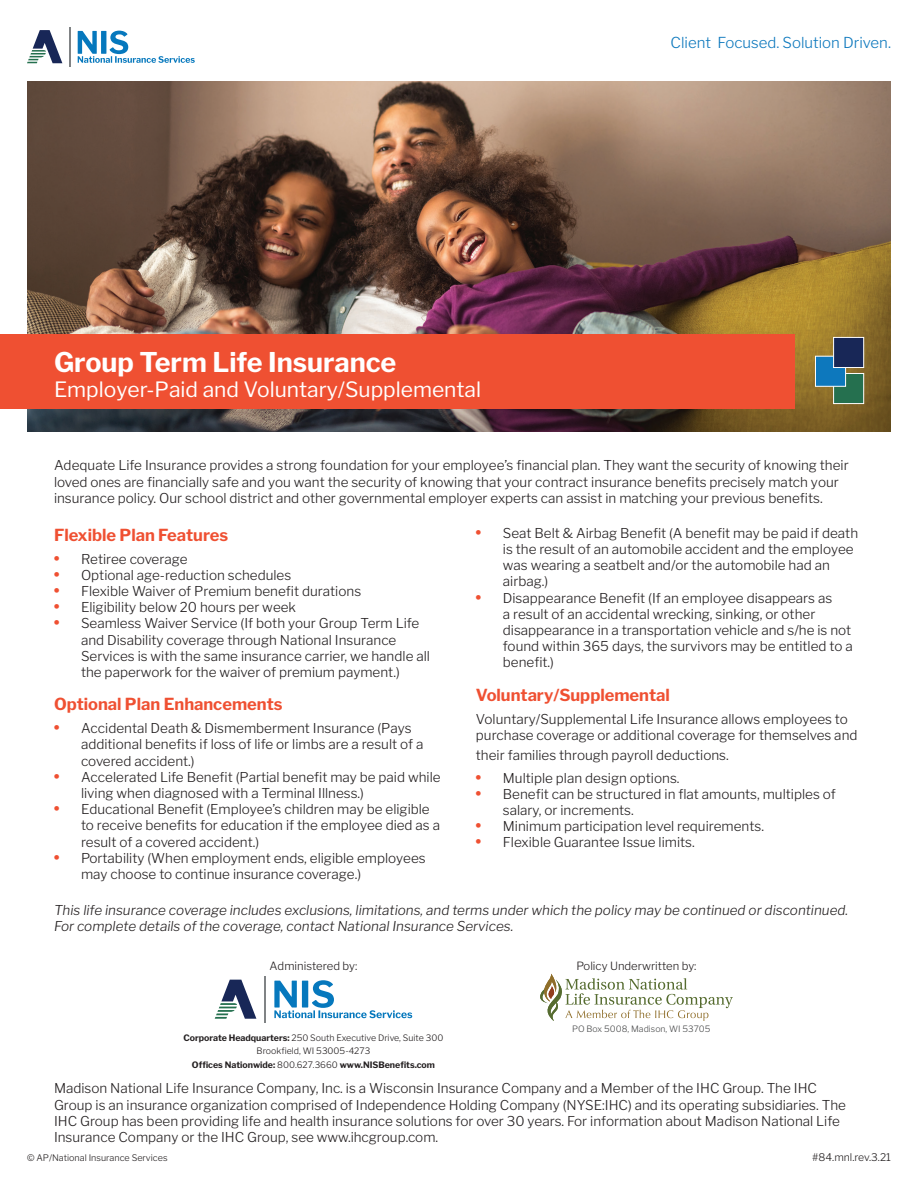
<style>
.page{position:relative;width:918px;height:1188px;background:#fff}
.page>*{position:absolute;margin:0;border:0;box-sizing:border-box;transform-origin:0 0}
.t1{font:700 27px "Libre Franklin";color:#fff}
.t2{font:21px "Libre Franklin";color:#fff}
.t3{font:700 16.5px "Libre Franklin";color:#ef5032}
.t4{font:300 15px "Libre Franklin";color:#0d78bd}
.Body_Copy_-_non_bull{font:300 13.5px/16.2px "Libre Franklin";color:#231f20}
.t5{font:italic 300 13.5px/16.2px "Libre Franklin";color:#231f20}
.t6{font:300 11.25px "Libre Franklin";color:#231f20}
.t7{font:300 10.5px "Libre Franklin";color:#231f20}
.t8{font:300 9px "Libre Franklin";color:#231f20}
.t9{font:300 8.85px/13.4px "Libre Franklin";color:#231f20;text-align:center}
.t10{font:300 8.7px "Libre Franklin";color:#4b4c4d}
.s1{font-weight:900;font-size:15px;color:#ef5032}
.s2{font-weight:700}
</style>
<div class="page">
<svg style="left:27px;top:30px;width:35px;height:33px"></svg>
<hr style="left:70px;top:27px;width:1px;height:40px;background:#808385">
<svg style="left:78px;top:31px;width:117px;height:32px"></svg>
<img style="left:27px;top:81px;width:864px;height:351px">
<div style="left:0;top:334px;width:795px;height:74px;background:#ef5032"></div>
<div style="left:833px;top:373px;width:31px;height:31px;background:#25704f;border:1px solid #fff"></div>
<div style="left:815px;top:356px;width:31px;height:31px;background:#0d78bd;border:1px solid #fff"></div>
<div style="left:833px;top:337px;width:31px;height:31px;background:#182757;border:1px solid #fff"></div>
<svg style="left:215px;top:980px;width:41px;height:39px"></svg>
<hr style="left:265px;top:976px;width:1px;height:47px;background:#808385">
<svg style="left:274px;top:980px;width:138px;height:38px"></svg>
<svg style="left:540px;top:974px;width:193px;height:46px"></svg>
<p class="t1" style="left:54px;top:346px;width:344px">Group Term Life Insurance</p>
<p class="t2" style="left:54px;top:377px;width:429px">Employer-Paid and Voluntary/Supplemental</p>
<p class="t4" style="left:671px;top:34px;width:222px">Client Focused. Solution Driven.</p>
<p class="Body_Copy_-_non_bull" style="left:54px;top:457px;width:796px">Adequate Life Insurance provides a strong foundation for your employee’s financial plan. They want the security of knowing their loved ones are financially safe and you want the security of knowing that your contract insurance benefits precisely match your insurance policy. Our school district and other governmental employer experts can assist in matching your previous benefits.</p>
<p class="t3" style="left:54px;top:525px;width:176px">Flexible Plan Features</p>
<p class="Body_Copy_-_non_bull" style="left:54px;top:551px;width:135px"><span class="s1">•</span> Retiree coverage</p>
<p class="Body_Copy_-_non_bull" style="left:54px;top:567px;width:239px"><span class="s1">•</span> Optional age-reduction schedules</p>
<p class="Body_Copy_-_non_bull" style="left:54px;top:583px;width:309px"><span class="s1">•</span> Flexible Waiver of Premium benefit durations</p>
<p class="Body_Copy_-_non_bull" style="left:54px;top:599px;width:244px"><span class="s1">•</span> Eligibility below 20 hours per week</p>
<p class="Body_Copy_-_non_bull" style="left:81px;top:615px;width:351px;text-indent:-27px"><span class="s1">•</span> Seamless Waiver Service (If both your Group Term Life and Disability coverage through National Insurance Services is with the same insurance carrier, we handle all the paperwork for the waiver of premium payment.)</p>
<p class="t3" style="left:54px;top:694px;width:230px">Optional Plan Enhancements</p>
<p class="Body_Copy_-_non_bull" style="left:81px;top:720px;width:344px;text-indent:-27px"><span class="s1">•</span> Accidental Death &amp; Dismemberment Insurance (Pays additional benefits if loss of life or limbs are a result of a covered accident.)</p>
<p class="Body_Copy_-_non_bull" style="left:81px;top:769px;width:361px;text-indent:-27px"><span class="s1">•</span> Accelerated Life Benefit (Partial benefit may be paid while living when diagnosed with a Terminal Illness.)</p>
<p class="Body_Copy_-_non_bull" style="left:81px;top:801px;width:361px;text-indent:-27px"><span class="s1">•</span> Educational Benefit (Employee’s children may be eligible to receive benefits for education if the employee died as a result of a covered accident.)</p>
<p class="Body_Copy_-_non_bull" style="left:81px;top:850px;width:346px;text-indent:-27px"><span class="s1">•</span> Portability (When employment ends, eligible employees may choose to continue insurance coverage.)</p>
<p class="Body_Copy_-_non_bull" style="left:503px;top:525px;width:357px;text-indent:-27px"><span class="s1">•</span> Seat Belt &amp; Airbag Benefit (A benefit may be paid if death is the result of an automobile accident and the employee was wearing a seatbelt and/or the automobile had an airbag.)</p>
<p class="Body_Copy_-_non_bull" style="left:503px;top:590px;width:351px;text-indent:-27px"><span class="s1">•</span> Disappearance Benefit (If an employee disappears as<br>a result of an accidental wrecking, sinking, or other disappearance in a transportation vehicle and s/he is not found within 365 days, the survivors may be entitled to a benefit.)</p>
<p class="t3" style="left:476px;top:685px;width:196px">Voluntary/Supplemental</p>
<p class="Body_Copy_-_non_bull" style="left:476px;top:711px;width:383px">Voluntary/Supplemental Life Insurance allows employees to purchase coverage or additional coverage for themselves and</p>
<p class="Body_Copy_-_non_bull" style="left:476px;top:747px;width:254px">their families through payroll deductions.</p>
<p class="Body_Copy_-_non_bull" style="left:476px;top:770px;width:205px"><span class="s1">•</span> Multiple plan design options.</p>
<p class="Body_Copy_-_non_bull" style="left:503px;top:786px;width:334px;text-indent:-27px"><span class="s1">•</span> Benefit can be structured in flat amounts, multiples of salary, or increments.</p>
<p class="Body_Copy_-_non_bull" style="left:476px;top:818px;width:290px"><span class="s1">•</span> Minimum participation level requirements.</p>
<p class="Body_Copy_-_non_bull" style="left:476px;top:834px;width:220px"><span class="s1">•</span> Flexible Guarantee Issue limits.</p>
<p class="t5" style="left:54px;top:902px;width:796px">This life insurance coverage includes exclusions, limitations, and terms under which the policy may be continued or discontinued.<br>For complete details of the coverage, contact National Insurance Services.</p>
<p class="t6" style="left:270px;top:959px;width:89px">Administered by:</p>
<p class="t9" style="left:183px;top:1031px;width:262px"><span class="s2">Corporate Headquarters:</span> 250 South Executive Drive, Suite 300<br>Brookfield, WI 53005-4273<br><span class="s2">Offices Nationwide:</span> 800.627.3660 <span class="s2">www.NISBenefits.com</span></p>
<p class="t6" style="left:577px;top:959px;width:122px">Policy Underwritten by:</p>
<p class="t10" style="left:572px;top:1024px;width:140px">PO Box 5008, Madison, WI 53705</p>
<p class="Body_Copy_-_non_bull" style="left:54px;top:1080px;width:794px">Madison National Life Insurance Company, Inc. is a Wisconsin Insurance Company and a Member of the IHC Group. The IHC Group is an insurance organization comprised of Independence Holding Company (NYSE:IHC) and its operating subsidiaries. The IHC Group has been providing life and health insurance solutions for over 30 years. For information about Madison National Life Insurance Company or the IHC Group, see www.ihcgroup.com.</p>
<p class="t8" style="left:27px;top:1152px;width:142px">© AP/National Insurance Services</p>
<p class="t7" style="left:812px;top:1151px;width:80px">#84.mnl.rev.3.21</p>
</div>
